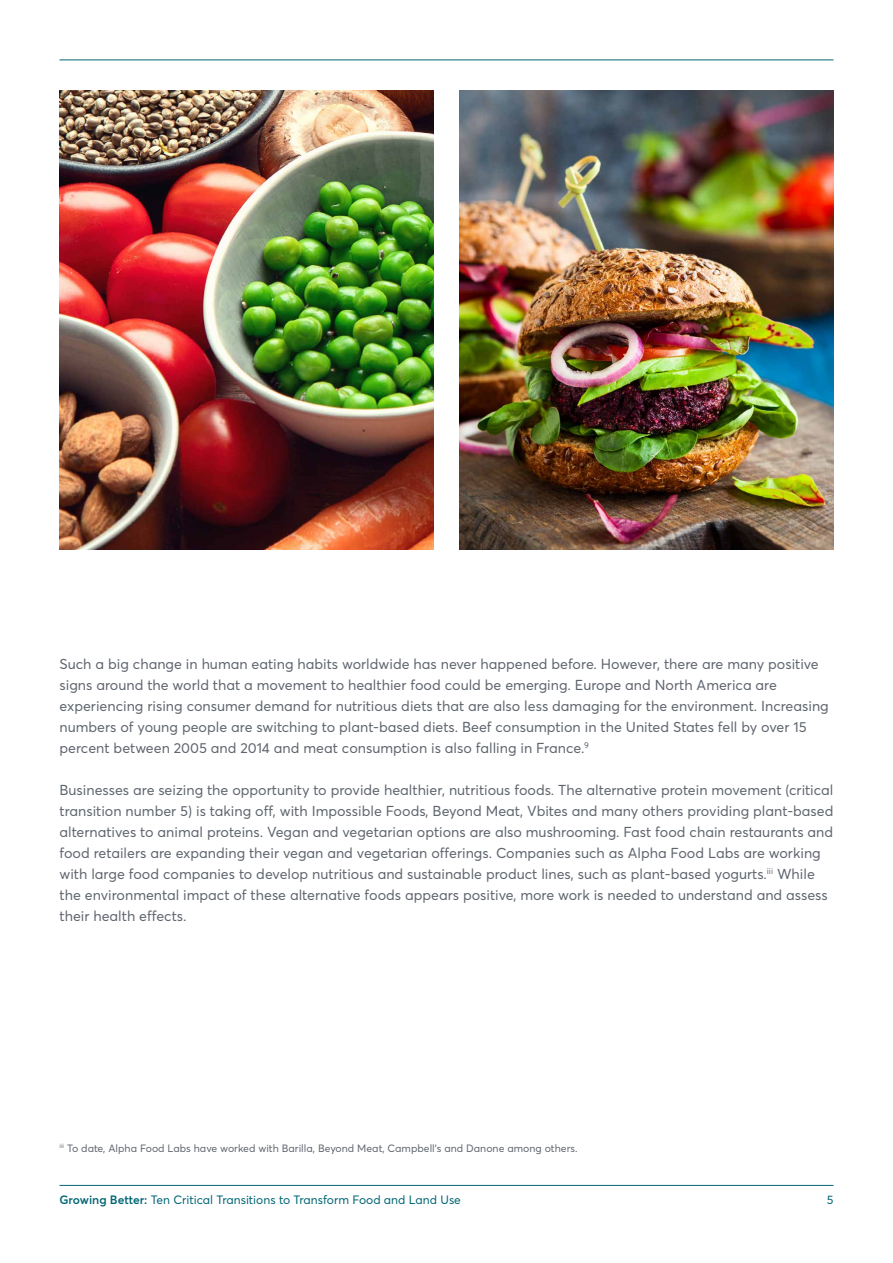
<style>
.page{position:relative;width:893px;height:1263px;background:#fff}
.page>*{position:absolute;margin:0;border:0;box-sizing:border-box;transform-origin:0 0}
.t1{font:14.25px/21px "Averta Std";color:#5f656e}
.t2{font:12px "Averta Std";color:#006574}
.t3{font:10.5px "Averta Std";color:#5f656e}
.s1{font-weight:600}
</style>
<div class="page">
<hr style="left:60px;top:60px;width:773px;height:1px;background:#006574">
<img style="left:60px;top:90px;width:374px;height:459px">
<img style="left:459px;top:90px;width:374px;height:459px">
<hr style="left:60px;top:1185px;width:773px;height:1px;background:#006574">
<p class="t1" style="left:60px;top:653px;width:771px">Such a big change in human eating habits worldwide has never happened before. However, there are many positive signs around the world that a movement to healthier food could be emerging. Europe and North America are experiencing rising consumer demand for nutritious diets that are also less damaging for the environment. Increasing numbers of young people are switching to plant-based diets. Beef consumption in the United States fell by over 15 percent between 2005 and 2014 and meat consumption is also falling in France.<sup>9</sup></p>
<p class="t1" style="left:60px;top:779px;width:775px">Businesses are seizing the opportunity to provide healthier, nutritious foods. The alternative protein movement (critical transition number 5) is taking off, with Impossible Foods, Beyond Meat, Vbites and many others providing plant-based alternatives to animal proteins. Vegan and vegetarian options are also mushrooming. Fast food chain restaurants and food retailers are expanding their vegan and vegetarian offerings. Companies such as Alpha Food Labs are working with large food companies to develop nutritious and sustainable product lines, such as plant-based yogurts.<sup>iii</sup> While the environmental impact of these alternative foods appears positive, more work is needed to understand and assess their health effects.</p>
<p class="t3" style="left:60px;top:1141px;width:519px"><sup>iii</sup> To date, Alpha Food Labs have worked with Barilla, Beyond Meat, Campbell’s and Danone among others.</p>
<p class="t2" style="left:60px;top:1192px;width:403px"><span class="s1">Growing Better:</span> Ten Critical Transitions to Transform Food and Land Use</p>
<p class="t2" style="left:827px;top:1192px;width:8px">5</p>
</div>
